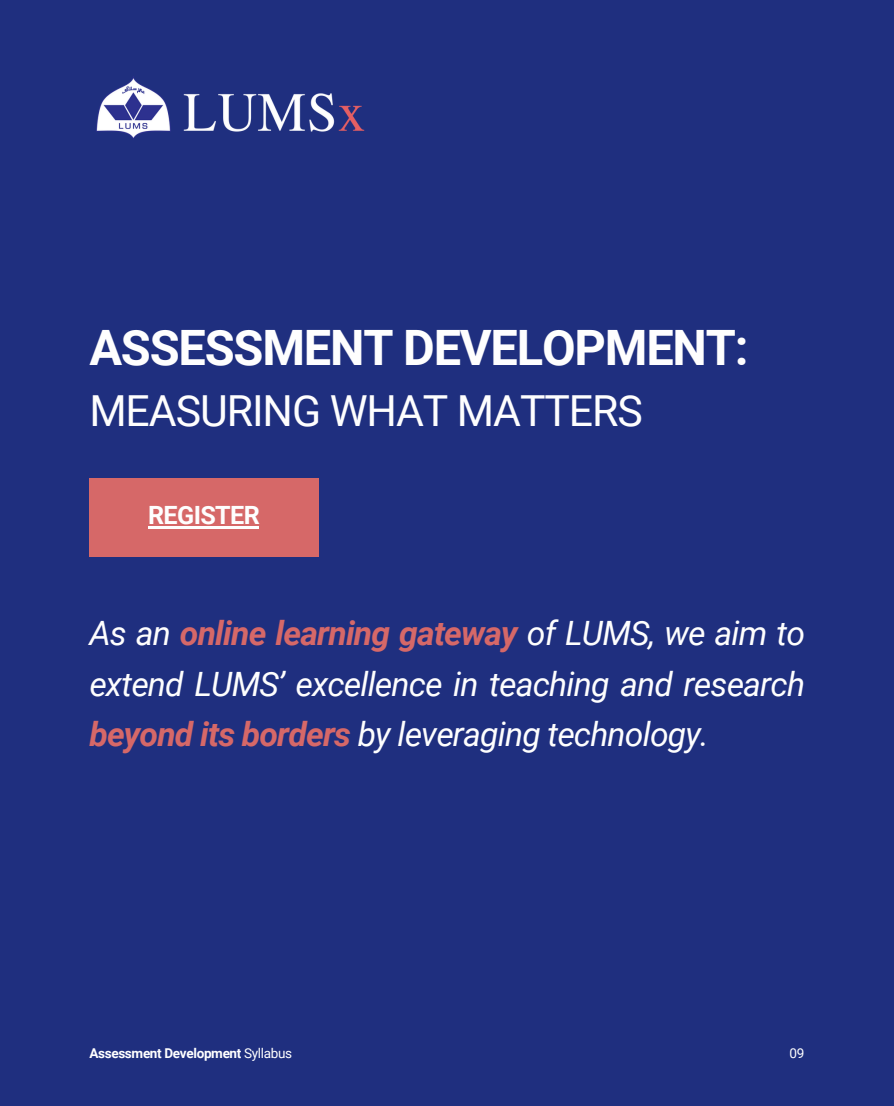
<style>
.page{position:relative;width:894px;height:1106px;background:#fff}
.page>*{position:absolute;margin:0;border:0;box-sizing:border-box;transform-origin:0 0}
.t1{font:700 48.75px "Roboto";letter-spacing:-.025em;color:#fefefe}
.t2{font:42.75px "Roboto";letter-spacing:-.025em;color:#fefefe}
.t3{font:italic 33.6px/50.2px "Roboto";letter-spacing:-.025em;color:#fefefe;text-align:justify}
.t4{font:700 25.2px "Roboto";letter-spacing:-.025em;color:#fefefe}
.t5{font:700 13.5px "Roboto";letter-spacing:-.025em;color:#fff}
.t6{font:13.5px "Roboto";color:#fefefe}
.s1{font-weight:700;color:#d66868}
.s2{font-weight:400}
</style>
<div class="page">
<div style="left:0;top:0;width:893px;height:1106px;background:#1f2f7f"></div>
<div style="left:89px;top:478px;width:229px;height:78px;background:#d66868"></div>
<hr style="left:148px;top:526px;width:111px;height:2px;background:#fefefe">
<img style="left:96px;top:77px;width:269px;height:62px">
<h4 class="t1" style="left:89px;top:320px;width:660px">ASSESSMENT DEVELOPMENT:</h4>
<h3 class="t2" style="left:89px;top:387px;width:555px">MEASURING WHAT MATTERS</h3>
<p class="t4" style="left:148px;top:501px;width:113px">REGISTER</p>
<h1 class="t3" style="left:89px;top:609px;width:717px">As an <span class="s1">online learning gateway</span> of LUMS, we aim to extend LUMS’ excellence in teaching and research <span class="s1">beyond its borders</span> by leveraging technology.</h1>
<p class="t5" style="left:89px;top:1045px;width:204px">Assessment Development <span class="s2">Syllabus</span></p>
<h2 class="t6" style="left:789px;top:1045px;width:16px">09</h2>
</div>
